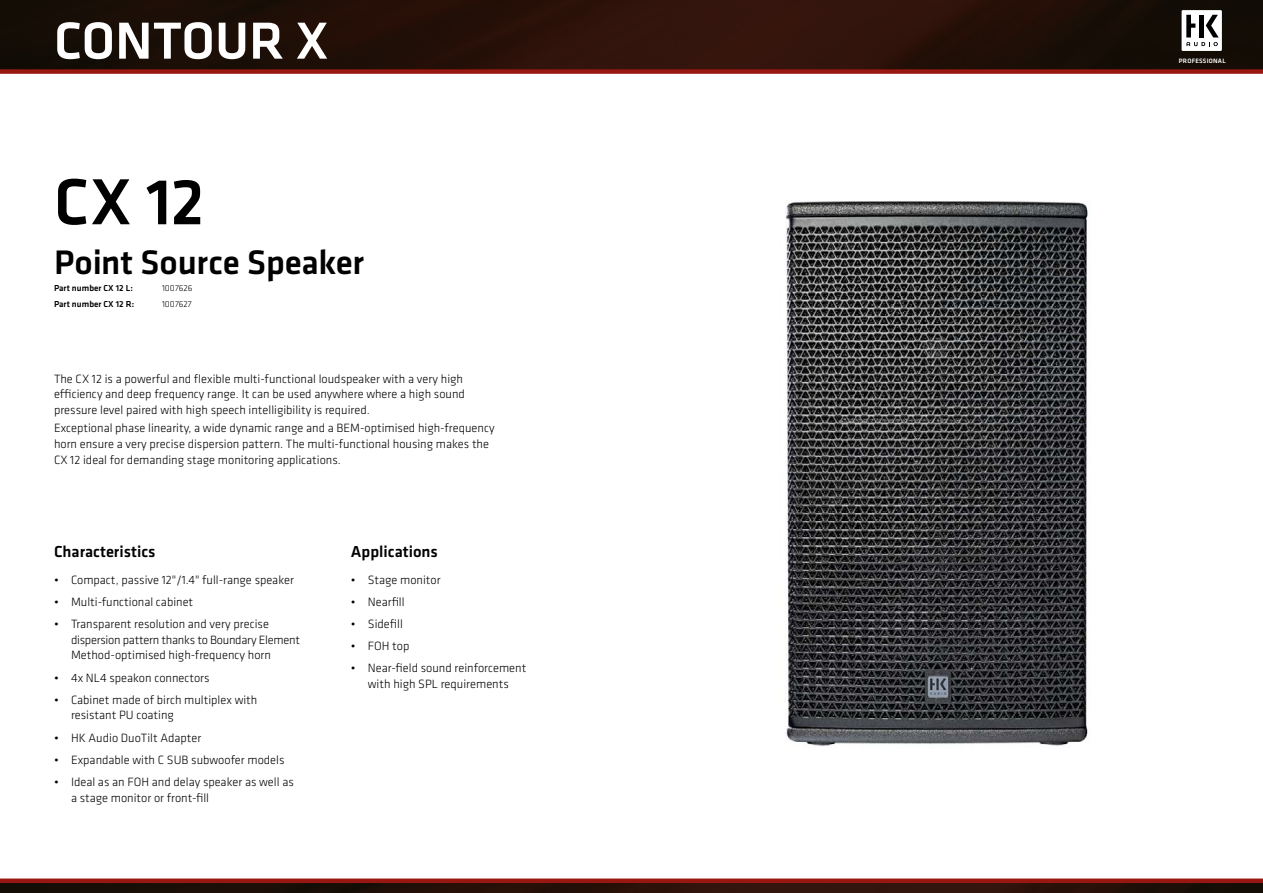
<style>
.page{position:relative;width:1263px;height:893px;background:#fff}
.page>*{position:absolute;margin:0;border:0;box-sizing:border-box;transform-origin:0 0}
.t1{font:500 67.5px "Klavika";color:#000}
.t2{font:500 54px "Klavika";color:#fff}
.t3{font:500 35.25px "Klavika";letter-spacing:-.01em;color:#000}
.t4{font:500 16.5px "Klavika";color:#000}
.t5{font:300 12.45px/15.8px "Klavika";color:#000}
.t6{font:500 9px "Klavika";letter-spacing:.005em;color:#000}
.t7{font:300 9px "Klavika";color:#000}
.t8{font:500 6.6px "Klavika";letter-spacing:.04em;color:#fff}
</style>
<div class="page">
<img style="left:0;top:883px;width:1263px;height:10px">
<div style="left:0;top:878px;width:1263px;height:5px;background:#981711"></div>
<img style="left:785px;top:200px;width:303px;height:546px">
<img style="left:0;top:0;width:1263px;height:69px">
<div style="left:0;top:69px;width:1263px;height:5px;background:#981711"></div>
<div style="left:1181px;top:10px;width:41px;height:41px;background:#fff"></div>
<svg style="left:1186px;top:15px;width:33px;height:31px"></svg>
<hr style="left:1199px;top:15px;width:4px;height:22px;background:#000">
<h2 class="t2" style="left:54px;top:4px;width:276px">CONTOUR X</h2>
<h1 class="t1" style="left:54px;top:156px;width:152px">CX 12</h1>
<h3 class="t3" style="left:54px;top:238px;width:312px">Point Source Speaker</h3>
<p class="t6" style="left:54px;top:282px;width:80px">Part number CX 12 L:</p>
<p class="t7" style="left:162px;top:282px;width:32px">1007626</p>
<p class="t6" style="left:54px;top:297px;width:82px">Part number CX 12 R:</p>
<p class="t7" style="left:162px;top:298px;width:31px">1007627</p>
<p class="t5" style="left:54px;top:371px;width:412px">The CX 12 is a powerful and flexible multi-functional loudspeaker with a very high efficiency and deep frequency range. It can be used anywhere where a high sound pressure level paired with high speech intelligibility is required.</p>
<p class="t5" style="left:54px;top:420px;width:442px">Exceptional phase linearity, a wide dynamic range and a BEM-optimised high-frequency horn ensure a very precise dispersion pattern. The multi-functional housing makes the<br>CX 12 ideal for demanding stage monitoring applications.</p>
<h3 class="t4" style="left:54px;top:541px;width:103px">Characteristics</h3>
<p class="t5" style="left:54px;top:571px;width:241px">• Compact, passive 12"/1.4" full-range speaker</p>
<p class="t5" style="left:54px;top:594px;width:141px">• Multi-functional cabinet</p>
<p class="t5" style="left:71px;top:616px;width:231px;text-indent:-17px">• Transparent resolution and very precise dispersion pattern thanks to Boundary Element<br>Method-optimised high-frequency horn</p>
<p class="t5" style="left:54px;top:669px;width:157px">• 4x NL4 speakon connectors</p>
<p class="t5" style="left:71px;top:691px;width:188px;text-indent:-17px">• Cabinet made of birch multiplex with resistant PU coating</p>
<p class="t5" style="left:54px;top:729px;width:149px">• HK Audio DuoTilt Adapter</p>
<p class="t5" style="left:54px;top:751px;width:232px">• Expandable with C SUB subwoofer models</p>
<p class="t5" style="left:71px;top:774px;width:224px;text-indent:-17px">• Ideal as an FOH and delay speaker as well as a stage monitor or front-fill</p>
<h3 class="t4" style="left:351px;top:541px;width:89px">Applications</h3>
<p class="t5" style="left:351px;top:571px;width:91px">• Stage monitor</p>
<p class="t5" style="left:351px;top:594px;width:55px">• Nearfill</p>
<p class="t5" style="left:351px;top:616px;width:53px">• Sidefill</p>
<p class="t5" style="left:351px;top:638px;width:60px">• FOH top</p>
<p class="t5" style="left:351px;top:660px;width:177px;text-align:center">• Near-field sound reinforcement with high SPL requirements</p>
<p class="t8" style="left:1179px;top:56px;width:48px">PROFESSIONAL</p>
</div>
